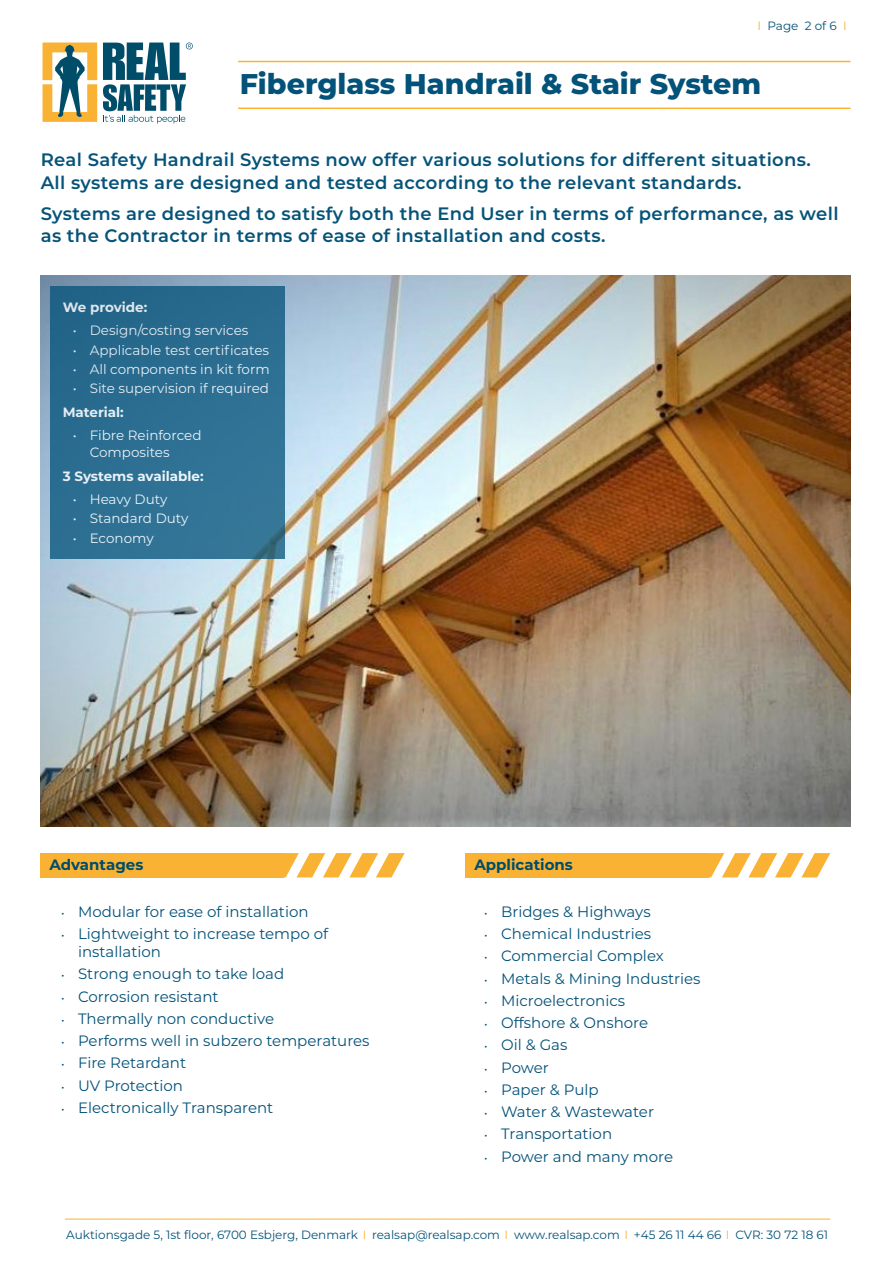
<style>
.page{position:relative;width:893px;height:1263px;background:#fff}
.page>*{position:absolute;margin:0;border:0;box-sizing:border-box;transform-origin:0 0}
.t1{font:800 28.5px "Montserrat";color:#035279}
.t2{font:600 18px/22.5px "Montserrat";letter-spacing:.02em;color:#055379}
.t3{font:15px/18px "Montserrat";color:#035279}
.t4{font:700 15px "Montserrat";color:#004d6a}
.t5{font:13.5px/16.5px "Montserrat";color:#fff}
.t6{font:700 13.5px "Montserrat";color:#fff}
.t7{font:12px "Montserrat";color:#055379}
.s1{color:#f9b236}
.s2{font-size:12px}
.s3{color:#f9b234}
.s4{color:#fbb040}
</style>
<div class="page">
<img style="left:41px;top:276px;width:809px;height:550px">
<div style="left:50px;top:286px;width:235px;height:272px;background:#2c6f92"></div>
<hr style="left:238px;top:108px;width:612px;height:1px;background:#f9b234">
<hr style="left:238px;top:61px;width:612px;height:1px;background:#f9b234">
<svg style="left:284px;top:853px;width:121px;height:24px"></svg>
<div style="left:41px;top:853px;width:243px;height:24px;background:#f9b234"></div>
<svg style="left:709px;top:853px;width:121px;height:24px"></svg>
<div style="left:466px;top:853px;width:243px;height:24px;background:#f9b234"></div>
<hr style="left:65px;top:1219px;width:765px;height:1px;background:#f9b234">
<svg style="left:103px;top:43px;width:90px;height:81px"></svg>
<svg style="left:43px;top:43px;width:54px;height:79px"></svg>
<p class="t7" style="left:758px;top:18px;width:91px"><span class="s1">I</span> Page 2 of 6 <span class="s1">I</span></p>
<h1 class="t1" style="left:240px;top:63px;width:523px">Fiberglass Handrail &amp; Stair System</h1>
<p class="t2" style="left:41px;top:148px;width:772px">Real Safety Handrail Systems now offer various solutions for different situations.<br>All systems are designed and tested according to the relevant standards.</p>
<p class="t2" style="left:41px;top:201px;width:799px">Systems are designed to satisfy both the End User in terms of performance, as well as the Contractor in terms of ease of installation and costs.</p>
<p class="t6" style="left:63px;top:297px;width:86px">We provide:</p>
<p class="t5" style="left:73px;top:322px;width:177px">• Design/costing services</p>
<p class="t5" style="left:73px;top:341px;width:198px">• Applicable test certificates</p>
<p class="t5" style="left:73px;top:360px;width:198px">• All components in kit form</p>
<p class="t5" style="left:73px;top:380px;width:198px">• Site supervision if required</p>
<p class="t6" style="left:63px;top:402px;width:63px">Material:</p>
<p class="t5" style="left:90px;top:427px;width:113px;text-indent:-17px">• Fibre Reinforced<br>Composites</p>
<p class="t6" style="left:63px;top:466px;width:142px">3 Systems available:</p>
<p class="t5" style="left:73px;top:491px;width:96px">• Heavy Duty</p>
<p class="t5" style="left:73px;top:510px;width:117px">• Standard Duty</p>
<p class="t5" style="left:73px;top:529px;width:83px">• Economy</p>
<p class="t4" style="left:49px;top:854px;width:95px">Advantages</p>
<p class="t4" style="left:474px;top:854px;width:100px">Applications</p>
<p class="t3" style="left:61px;top:902px;width:249px"><span class="s2">•</span> Modular for ease of installation</p>
<p class="t3" style="left:78px;top:924px;width:252px;text-indent:-17px"><span class="s2">•</span> Lightweight to increase tempo of installation</p>
<p class="t3" style="left:61px;top:964px;width:225px"><span class="s2">•</span> Strong enough to take load</p>
<p class="t3" style="left:61px;top:987px;width:159px"><span class="s2">•</span> Corrosion resistant</p>
<p class="t3" style="left:61px;top:1009px;width:215px"><span class="s2">•</span> Thermally non conductive</p>
<p class="t3" style="left:61px;top:1031px;width:310px"><span class="s2">•</span> Performs well in subzero temperatures</p>
<p class="t3" style="left:61px;top:1053px;width:127px"><span class="s2">•</span> Fire Retardant</p>
<p class="t3" style="left:61px;top:1076px;width:124px"><span class="s2">•</span> UV Protection</p>
<p class="t3" style="left:61px;top:1098px;width:214px"><span class="s2">•</span> Electronically Transparent</p>
<p class="t3" style="left:484px;top:902px;width:168px"><span class="s2">•</span> Bridges &amp; Highways</p>
<p class="t3" style="left:484px;top:924px;width:168px"><span class="s2">•</span> Chemical Industries</p>
<p class="t3" style="left:484px;top:946px;width:181px"><span class="s2">•</span> Commercial Complex</p>
<p class="t3" style="left:484px;top:969px;width:218px"><span class="s2">•</span> Metals &amp; Mining Industries</p>
<p class="t3" style="left:484px;top:991px;width:143px"><span class="s2">•</span> Microelectronics</p>
<p class="t3" style="left:484px;top:1013px;width:166px"><span class="s2">•</span> Offshore &amp; Onshore</p>
<p class="t3" style="left:484px;top:1035px;width:85px"><span class="s2">•</span> Oil &amp; Gas</p>
<p class="t3" style="left:484px;top:1058px;width:66px"><span class="s2">•</span> Power</p>
<p class="t3" style="left:484px;top:1080px;width:116px"><span class="s2">•</span> Paper &amp; Pulp</p>
<p class="t3" style="left:484px;top:1102px;width:171px"><span class="s2">•</span> Water &amp; Wastewater</p>
<p class="t3" style="left:484px;top:1124px;width:130px"><span class="s2">•</span> Transportation</p>
<p class="t3" style="left:484px;top:1147px;width:190px"><span class="s2">•</span> Power and many more</p>
<p class="t7" style="left:66px;top:1226px;width:763px">Auktionsgade 5, 1st floor, 6700 Esbjerg, Denmark <span class="s3">I</span> realsap@realsap.com <span class="s3">I</span> www.realsap.com <span class="s4">I</span> +45 26 11 44 66 <span class="s4">I</span> CVR: 30 72 18 61</p>
</div>
